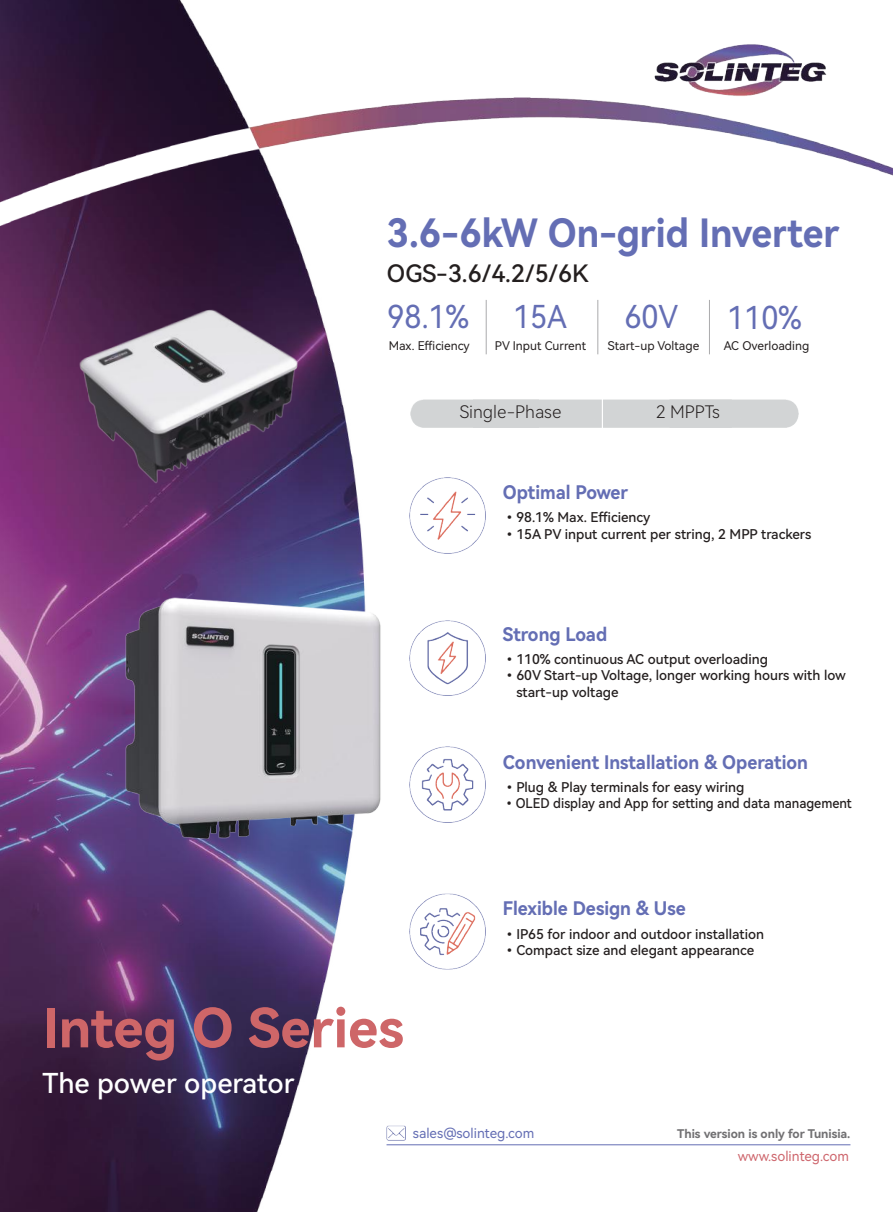
<style>
.page{position:relative;width:893px;height:1212px;background:#fff}
.page>*{position:absolute;margin:0;border:0;box-sizing:border-box;transform-origin:0 0}
.t1{font:54px "Harmony OS Sans Bold";color:#ce6668}
.t2{font:39px "Harmony OS Sans Bold";color:#646eb4;scale:.95 1}
.t3{font:31.5px "Harmony OS Sans";color:#646eb4;scale:.95 1}
.t4{font:27.45px "Harmony OS Sans Medium";color:#fff}
.t5{font:24px "Harmony OS Sans Medium";color:#241f1f}
.t6{font:18.75px "Harmony OS Sans Bold";color:#646eb4;scale:.95 1}
.t7{font:17.25px "Harmony OS Sans Light";color:#241f1f}
.t8{font:13.5px "Harmony OS Sans Medium";color:#241f1f}
.t9{font:13.5px "Harmony OS Sans Medium";color:#241f1f;scale:.95 1}
.t10{font:13.5px "Harmony OS Sans";color:#646eb4}
.t11{font:13.5px "Harmony OS Sans";color:#ce666d}
.t12{font:12px "Harmony OS Sans";color:#241f1f}
.t13{font:12px "Harmony OS Sans Bold";color:#717072}
</style>
<div class="page">
<img style="left:0;top:0;width:174px;height:1212px">
<img style="left:0;top:275px;width:174px;height:248px">
<img style="left:174px;top:0;width:677px;height:1212px">
<img style="left:0;top:127px;width:260px;height:103px">
<img style="left:249px;top:98px;width:644px;height:81px">
<img style="left:642px;top:0;width:196px;height:168px">
<img style="left:0;top:565px;width:532px;height:329px">
<img style="left:386px;top:1126px;width:20px;height:15px">
<hr style="left:387px;top:1144px;width:463px;height:1px;background:#646eb4">
<img style="left:410px;top:893px;width:76px;height:76px">
<img style="left:410px;top:747px;width:76px;height:75px">
<img style="left:410px;top:620px;width:76px;height:76px">
<img style="left:410px;top:477px;width:76px;height:76px">
<div style="left:732px;top:400px;width:66px;height:27px;background:#d2d4d5"></div>
<div style="left:604px;top:400px;width:128px;height:27px;background:#d2d4d5"></div>
<div style="left:538px;top:400px;width:63px;height:27px;background:#d2d4d5"></div>
<div style="left:410px;top:400px;width:128px;height:27px;background:#d2d4d5"></div>
<hr style="left:709px;top:300px;width:1px;height:54px;background:#aaaaac">
<hr style="left:597px;top:300px;width:1px;height:54px;background:#aaaaac">
<hr style="left:486px;top:300px;width:1px;height:54px;background:#aaaaac">
<div style="left:504px;top:688px;width:10px;height:10px;background:#fff"></div>
<h2 class="t2" style="left:387px;top:206px;width:478px">3.6-6kW On-grid Inverter</h2>
<h3 class="t5" style="left:387px;top:257px;width:204px">OGS-3.6/4.2/5/6K</h3>
<h3 class="t3" style="left:388px;top:295px;width:87px">98.1%</h3>
<h3 class="t3" style="left:513px;top:295px;width:58px">15A</h3>
<h3 class="t3" style="left:624px;top:295px;width:58px">60V</h3>
<h3 class="t3" style="left:727px;top:295px;width:80px">110%</h3>
<p class="t12" style="left:389px;top:337px;width:83px">Max. Efficiency</p>
<p class="t12" style="left:495px;top:337px;width:93px">PV Input Current</p>
<p class="t12" style="left:608px;top:337px;width:93px">Start-up Voltage</p>
<p class="t12" style="left:724px;top:337px;width:87px">AC Overloading</p>
<p class="t7" style="left:460px;top:400px;width:103px">Single-Phase</p>
<p class="t7" style="left:656px;top:400px;width:65px">2 MPPTs</p>
<h3 class="t6" style="left:503px;top:479px;width:133px">Optimal Power</h3>
<p class="t8" style="left:503px;top:508px;width:149px">•98.1% Max. Efficiency</p>
<p class="t8" style="left:503px;top:524px;width:310px">•15A PV input current per string, 2 MPP trackers</p>
<h3 class="t6" style="left:503px;top:621px;width:111px">Strong Load</h3>
<p class="t8" style="left:503px;top:650px;width:267px">•110% continuous AC output overloading</p>
<p class="t8" style="left:503px;top:666px;width:344px">•60V Start-up Voltage, longer working hours with low</p>
<p class="t8" style="left:503px;top:683px;width:117px">•start-up voltage</p>
<h3 class="t6" style="left:503px;top:749px;width:323px">Convenient Installation &amp; Operation</h3>
<p class="t8" style="left:503px;top:778px;width:243px">•Plug &amp; Play terminals for easy wiring</p>
<p class="t9" style="left:503px;top:794px;width:369px">•OLED display and App for setting and data management</p>
<h3 class="t6" style="left:503px;top:896px;width:194px">Flexible Design &amp; Use</h3>
<p class="t8" style="left:503px;top:924px;width:263px">•IP65 for indoor and outdoor installation</p>
<p class="t8" style="left:503px;top:941px;width:253px">•Compact size and elegant appearance</p>
<h1 class="t1" style="left:43px;top:990px;width:363px">Integ O Series</h1>
<h3 class="t4" style="left:43px;top:1064px;width:254px">The power operator</h3>
<p class="t10" style="left:413px;top:1123px;width:123px">sales@solinteg.com</p>
<p class="t13" style="left:677px;top:1126px;width:175px">This version is only for Tunisia.</p>
<p class="t11" style="left:738px;top:1146px;width:113px">www.solinteg.com</p>
</div>
